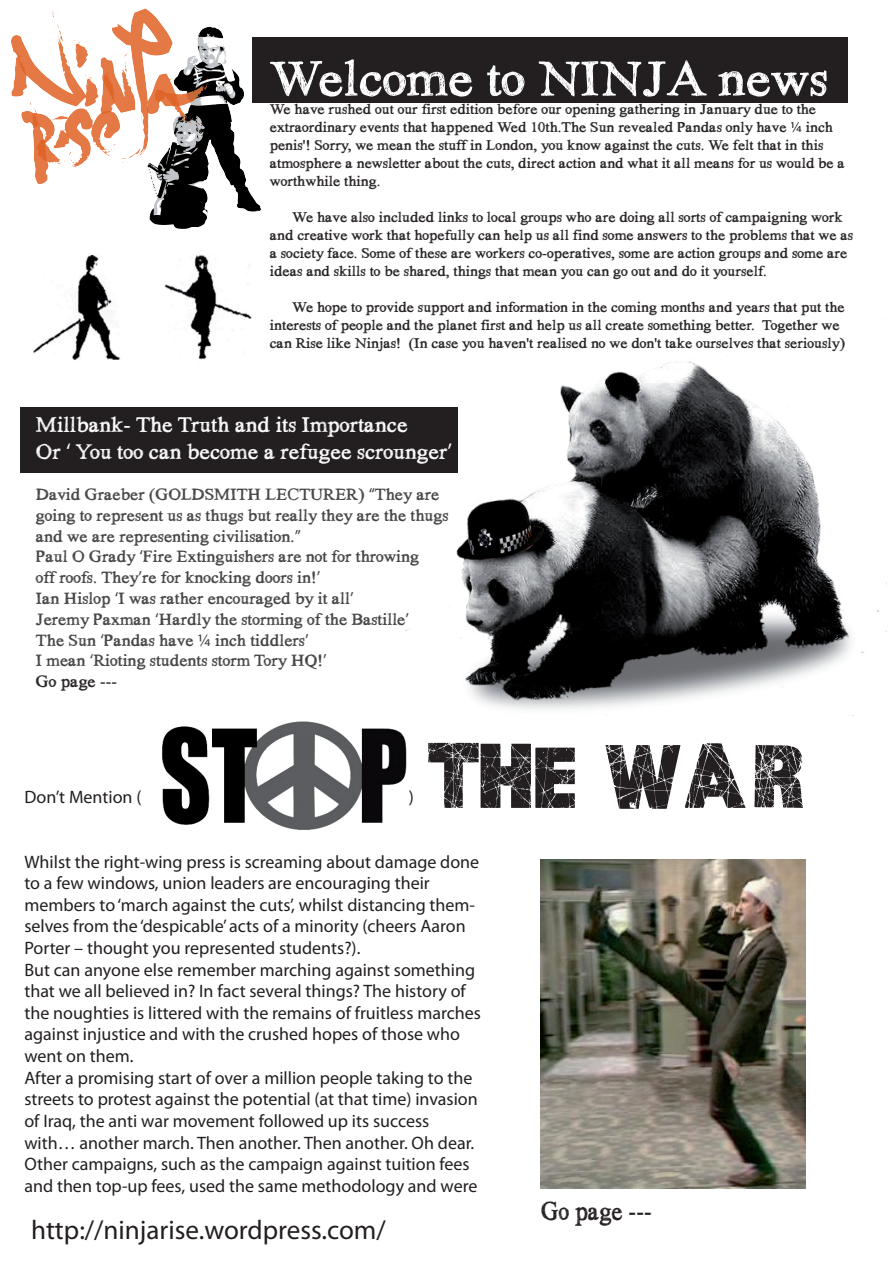
<style>
.page{position:relative;width:893px;height:1263px;background:#fff}
.page>*{position:absolute;margin:0;border:0;box-sizing:border-box;transform-origin:0 0}
.t1{font:117px "Actionofthe Time";color:#231f20;scale:.79 1}
.t2{font:52.5px "Hand TIMES";color:#fff}
.t3{font:27.3px "Hand TIMES";color:#231f20;scale:.86 1}
.t4{font:27.15px "Myriad Pro";color:#231f20}
.t5{font:22.5px/27px "Hand TIMES";color:#fff}
.t6{font:18px/21.6px "Myriad Pro";color:#231f20}
.t7{font:17.25px/20.7px "Hand TIMES";color:#414243}
.t8{font:15px/18px "Hand TIMES";color:#231f20}
.s1{font-family:"Myriad Pro"}
.s2{color:#231f20}
</style>
<div class="page">
<div style="left:252px;top:37px;width:596px;height:65px;background:#231f20"></div>
<img style="left:406px;top:361px;width:480px;height:355px">
<img style="left:12px;top:9px;width:248px;height:219px">
<div style="left:20px;top:407px;width:438px;height:65px;background:#231f20"></div>
<img style="left:161px;top:721px;width:246px;height:109px">
<img style="left:540px;top:859px;width:266px;height:330px">
<img style="left:33px;top:255px;width:219px;height:105px">
<h2 class="t2" style="left:270px;top:49px;width:560px">Welcome to NINJA news</h2>
<p class="t8" style="left:270px;top:100px;width:577px">We have rushed out our first edition before our opening gathering in January due to the extraordinary events that happened Wed 10th.The Sun revealed Pandas only have <span class="s1">¼</span> inch penis'! Sorry, we mean the stuff in London, you know against the cuts. We felt that in this atmosphere a newsletter about the cuts, direct action and what it all means for us would be a worthwhile thing.</p>
<p class="t8" style="left:270px;top:208px;width:585px;text-indent:22px">We have also included links to local groups who are doing all sorts of campaigning work and creative work that hopefully can help us all find some answers to the problems that we as a society face. Some of these are workers co-operatives, some are action groups and some are ideas and skills to be shared, things that mean you can go out and do it yourself.</p>
<p class="t8" style="left:270px;top:298px;width:577px;text-indent:22px">We hope to provide support and information in the coming months and years that put the interests of people and the planet first and help us all create something better. Together we can Rise like Ninjas! (In case you haven't realised no we don't take ourselves that seriously)</p>
<h3 class="t5" style="left:36px;top:411px;width:418px">Millbank- The Truth and its Importance<br>Or <span class="s1">‘</span> You too can become a refugee scrounger<span class="s1">’</span></h3>
<p class="t7" style="left:36px;top:484px;width:414px">David Graeber (GOLDSMITH LECTURER) <span class="s1">“</span>They are going to represent us as thugs but really they are the thugs and we are representing civilisation.<span class="s1">”<br></span>Paul O Grady <span class="s1">‘</span>Fire Extinguishers are not for throwing<br>off roofs. They<span class="s1">’</span>re for knocking doors in!<span class="s1">’<br></span>Ian Hislop <span class="s1">‘</span>I was rather encouraged by it all<span class="s1">’<br></span>Jeremy Paxman <span class="s1">‘</span>Hardly the storming of the Bastille<span class="s1">’<br></span>The Sun <span class="s1">‘</span>Pandas have <span class="s1">¼</span> inch tiddlers<span class="s1">’<br></span>I mean <span class="s1">‘</span>Rioting students storm Tory HQ!<span class="s1">’<br></span><span class="s2">Go page ---</span></p>
<p class="t6" style="left:24px;top:786px;width:119px">Don’t Mention (</p>
<p class="t6" style="left:409px;top:786px;width:7px">)</p>
<h1 class="t1" style="left:428px;top:714px;width:483px">THE WAR</h1>
<p class="t6" style="left:24px;top:850px;width:458px">Whilst the right-wing press is screaming about damage done to a few windows, union leaders are encouraging their members to ‘march against the cuts’, whilst distancing them&shy;selves from the ‘despicable’ acts of a minority (cheers Aaron Porter – thought you represented students?).<br>But can anyone else remember marching against something that we all believed in? In fact several things? The history of the noughties is littered with the remains of fruitless marches against injustice and with the crushed hopes of those who went on them.<br>After a promising start of over a million people taking to the streets to protest against the potential (at that time) invasion of Iraq, the anti war movement followed up its success with… another march. Then another. Then another. Oh dear.<br>Other campaigns, such as the campaign against tuition fees and then top-up fees, used the same methodology and were</p>
<h3 class="t4" style="left:31px;top:1213px;width:356px">http://ninjarise.wordpress.com/</h3>
<h3 class="t3" style="left:541px;top:1195px;width:131px">Go page ---</h3>
</div>
